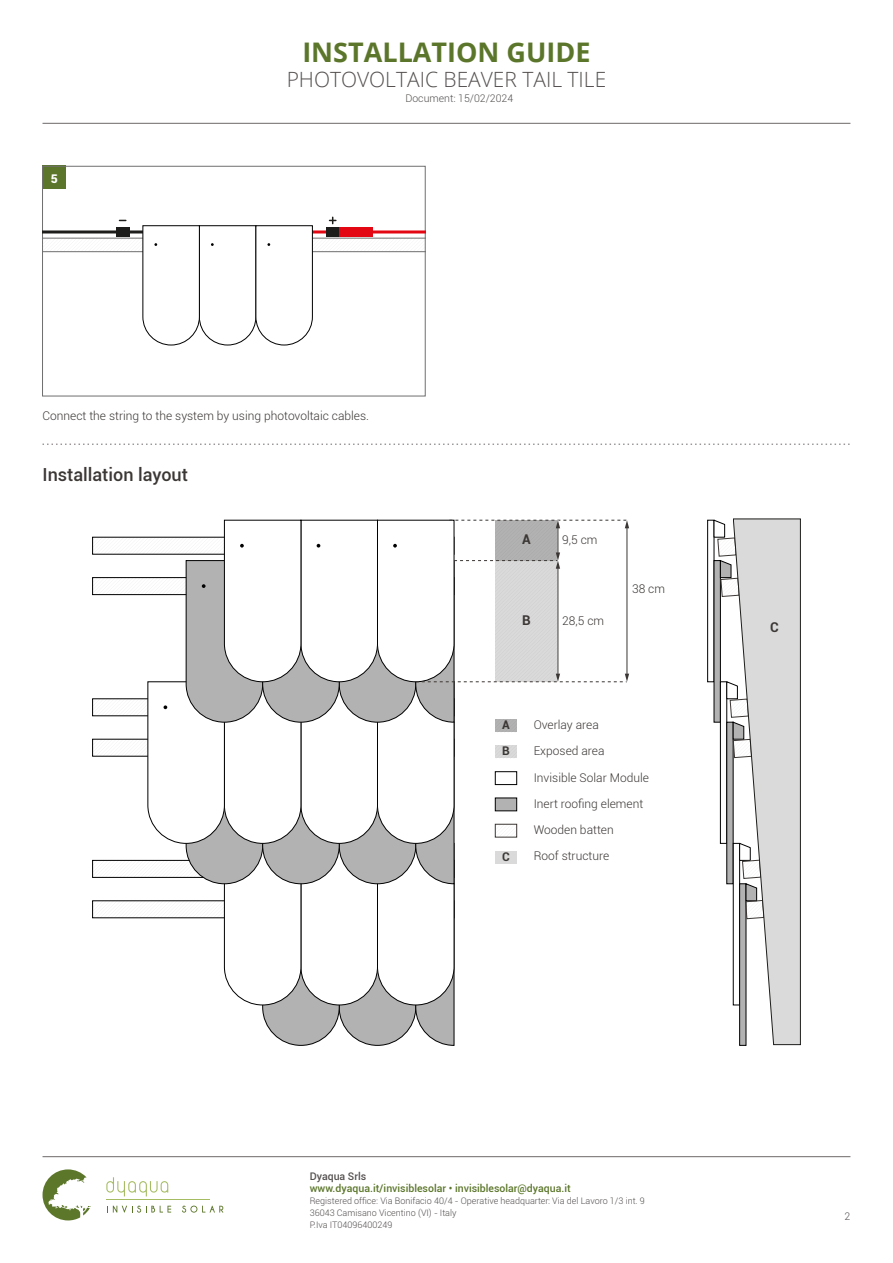
<style>
.page{position:relative;width:893px;height:1263px;background:#fff}
.page>*{position:absolute;margin:0;border:0;box-sizing:border-box;transform-origin:0 0}
.t1{font:700 27px "Open Sans";color:#5b762a}
.t2{font:300 21px "Open Sans";color:#54504f}
.t3{font:500 18px "Roboto";color:#3b3735}
.t4{font:700 13.5px "Roboto";color:#3b3735}
.t5{font:300 12px/26.2px "Roboto";color:#3b3735}
.t6{font:700 12px "Roboto";color:#3b3735}
.t7{font:900 12px "Roboto";color:#fff}
.t8{font:500 10.5px "Roboto";color:#5b762a}
.t9{font:300 10.5px "Roboto";color:#54504f}
.t10{font:500 10.5px "Roboto";color:#54504f}
.t11{font:300 9px/12px "Roboto";color:#54504f}
</style>
<div class="page">
<svg style="left:43px;top:444px;width:807px;height:1px"></svg>
<div style="left:43px;top:166px;width:23px;height:23px;background:#5b762a"></div>
<div style="left:42px;top:166px;width:383px;height:230px;border:1px solid #706f6f"></div>
<svg style="left:43px;top:217px;width:382px;height:129px"></svg>
<div style="left:340px;top:227px;width:33px;height:10px;background:#e30613"></div>
<svg style="left:92px;top:537px;width:362px;height:18px"></svg>
<div style="left:92px;top:577px;width:362px;height:18px;background:#fefefe;border:1px solid #010101"></div>
<svg style="left:92px;top:698px;width:362px;height:18px"></svg>
<div style="left:92px;top:860px;width:362px;height:18px;background:#fefefe;border:1px solid #010101"></div>
<svg style="left:92px;top:900px;width:362px;height:18px"></svg>
<svg style="left:147px;top:519px;width:482px;height:527px"></svg>
<div style="left:495px;top:719px;width:22px;height:13px;background:#b2b1b1"></div>
<div style="left:707px;top:520px;width:7px;height:162px;background:#fff;border:1px solid #010101"></div>
<svg style="left:713px;top:518px;width:88px;height:527px"></svg>
<hr style="left:106px;top:1199px;width:104px;height:1px;background:#a5bc62">
<svg style="left:106px;top:1177px;width:62px;height:19px"></svg>
<svg style="left:107px;top:1205px;width:64px;height:7px"></svg>
<svg style="left:182px;top:1205px;width:41px;height:7px"></svg>
<svg style="left:43px;top:1169px;width:48px;height:51px"></svg>
<hr style="left:43px;top:1156px;width:807px;height:1px;background:#6d6968">
<hr style="left:43px;top:123px;width:807px;height:1px;background:#6d6968">
<p class="t7" style="left:51px;top:170px;width:8px">5</p>
<h1 class="t1" style="left:302px;top:33px;width:290px">INSTALLATION GUIDE</h1>
<h2 class="t2" style="left:287px;top:65px;width:321px">PHOTOVOLTAIC BEAVER TAIL TILE</h2>
<p class="t9" style="left:405px;top:91px;width:109px">Document: 15/02/2024</p>
<p class="t5" style="left:43px;top:402px;width:328px">Connect the string to the system by using photovoltaic cables.</p>
<h3 class="t3" style="left:43px;top:462px;width:147px">Installation layout</h3>
<p class="t4" style="left:522px;top:530px;width:10px">A</p>
<p class="t5" style="left:562px;top:526px;width:37px">9,5 cm</p>
<p class="t4" style="left:522px;top:611px;width:10px">B</p>
<p class="t5" style="left:562px;top:607px;width:43px">28,5 cm</p>
<p class="t5" style="left:632px;top:575px;width:35px">38 cm</p>
<p class="t6" style="left:502px;top:716px;width:9px">A</p>
<p class="t5" style="left:534px;top:711px;width:67px">Overlay area</p>
<p class="t6" style="left:502px;top:743px;width:9px">B</p>
<p class="t5" style="left:534px;top:737px;width:72px">Exposed area</p>
<p class="t5" style="left:534px;top:764px;width:117px">Invisible Solar Module<br>Inert roofing element</p>
<p class="t5" style="left:534px;top:816px;width:82px">Wooden batten</p>
<p class="t6" style="left:502px;top:848px;width:9px">C</p>
<p class="t5" style="left:534px;top:843px;width:77px">Roof structure</p>
<p class="t4" style="left:770px;top:617px;width:10px">C</p>
<p class="t10" style="left:310px;top:1169px;width:58px">Dyaqua Srls</p>
<p class="t8" style="left:310px;top:1181px;width:263px">www.dyaqua.it/invisiblesolar • invisiblesolar@dyaqua.it</p>
<p class="t11" style="left:310px;top:1195px;width:337px">Registered office: Via Bonifacio 40/4 - Operative headquarter: Via del Lavoro 1/3 int. 9<br>36043 Camisano Vicentino (VI) - Italy<br>P.Iva IT04096400249</p>
<p class="t9" style="left:845px;top:1209px;width:7px">2</p>
</div>
